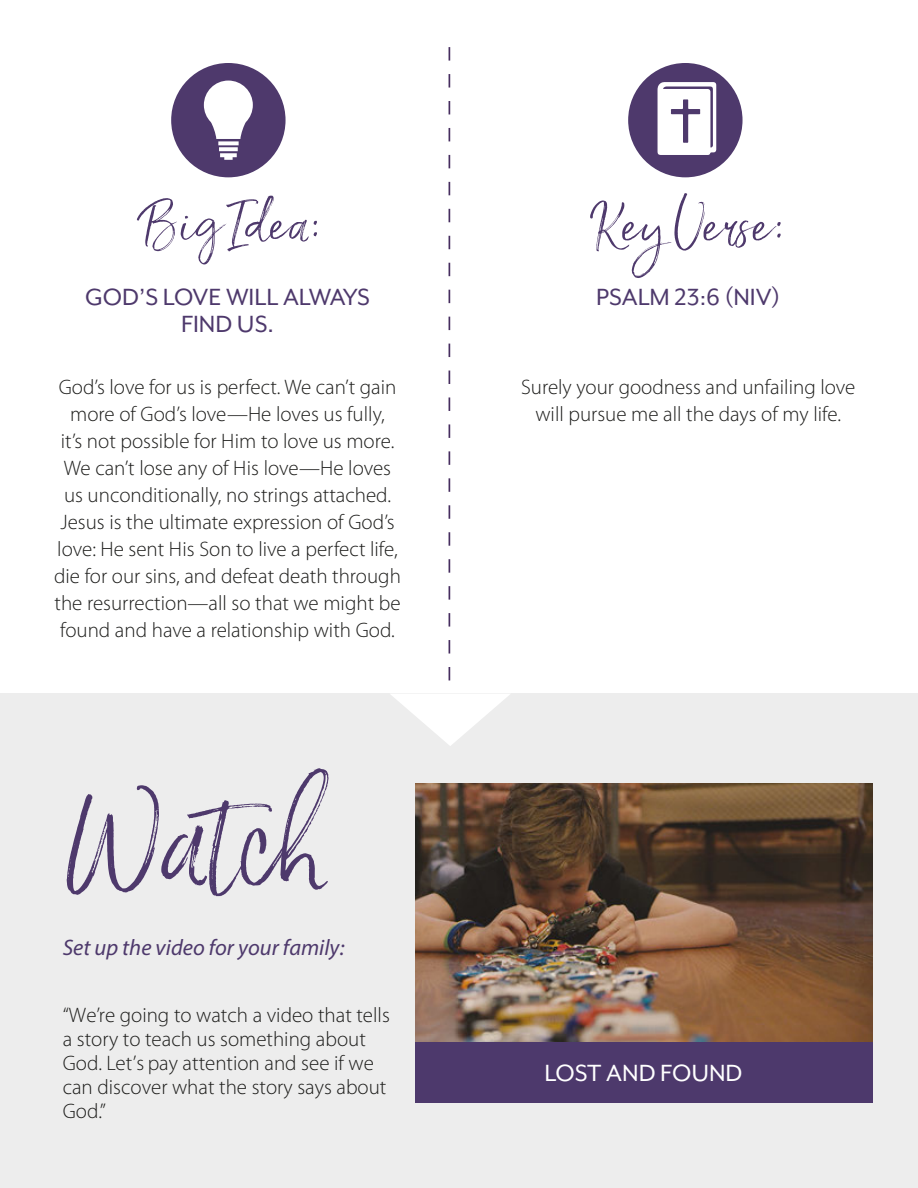
<style>
.page{position:relative;width:918px;height:1188px;background:#fff}
.page>*{position:absolute;margin:0;border:0;box-sizing:border-box;transform-origin:0 0}
.t1{font:119.85px "Saturday Script";color:#4e396c}
.t2{font:54px "Saturday Script Alt 2";color:#4e396c}
.t3{font:27px "Mr Eaves Mod OT";color:#4e396c}
.t4{font:27px "Mr Eaves Mod OT";color:#fff}
.t5{font:italic 22.5px "Myriad Pro";color:#4e396c}
.t6{font:300 21px/27px "Myriad Pro";color:#1d1d1b;text-align:center}
</style>
<div class="page">
<div style="left:0;top:693px;width:918px;height:495px;background:#ededed"></div>
<svg style="left:391px;top:47px;width:119px;height:699px"></svg>
<div style="left:171px;top:63px;width:115px;height:114px;background:#4e396c;border-radius:50%"></div>
<svg style="left:204px;top:81px;width:49px;height:79px"></svg>
<div style="left:628px;top:63px;width:115px;height:114px;background:#4e396c;border-radius:50%"></div>
<svg style="left:658px;top:82px;width:58px;height:73px;background:#e3e0e8"></svg>
<svg style="left:137px;top:196px;width:180px;height:68px"></svg>
<img style="left:415px;top:784px;width:458px;height:259px">
<div style="left:415px;top:1043px;width:458px;height:60px;background:#4d396c"></div>
<p class="t3" style="left:85px;top:282px;width:286px">GOD’S LOVE WILL ALWAYS</p>
<p class="t3" style="left:181px;top:309px;width:95px">FIND US.</p>
<p class="t2" style="left:592px;top:192px;width:195px">Key Verse:</p>
<p class="t3" style="left:596px;top:282px;width:186px">PSALM 23:6 (NIV)</p>
<p class="t6" style="left:54px;top:373px;width:348px">God’s love for us is perfect. We can’t gain more of God’s love—He loves us fully,<br>it’s not possible for Him to love us more.<br>We can’t lose any of His love—He loves us unconditionally, no strings attached.<br>Jesus is the ultimate expression of God’s love: He sent His Son to live a perfect life, die for our sins, and defeat death through the resurrection—all so that we might be found and have a relationship with God.</p>
<p class="t6" style="left:521px;top:373px;width:336px">Surely your goodness and unfailing love will pursue me all the days of my life.</p>
<h1 class="t1" style="left:63px;top:768px;width:266px">Watch</h1>
<p class="t5" style="left:63px;top:933px;width:283px">Set up the video for your family:</p>
<p class="t6" style="left:63px;top:1003px;width:329px;line-height:24px;text-align:left">“We’re going to watch a video that tells a story to teach us something about<br>God. Let’s pay attention and see if we can discover what the story says about<br>God.”</p>
<p class="t4" style="left:544px;top:1058px;width:200px">LOST AND FOUND</p>
</div>
